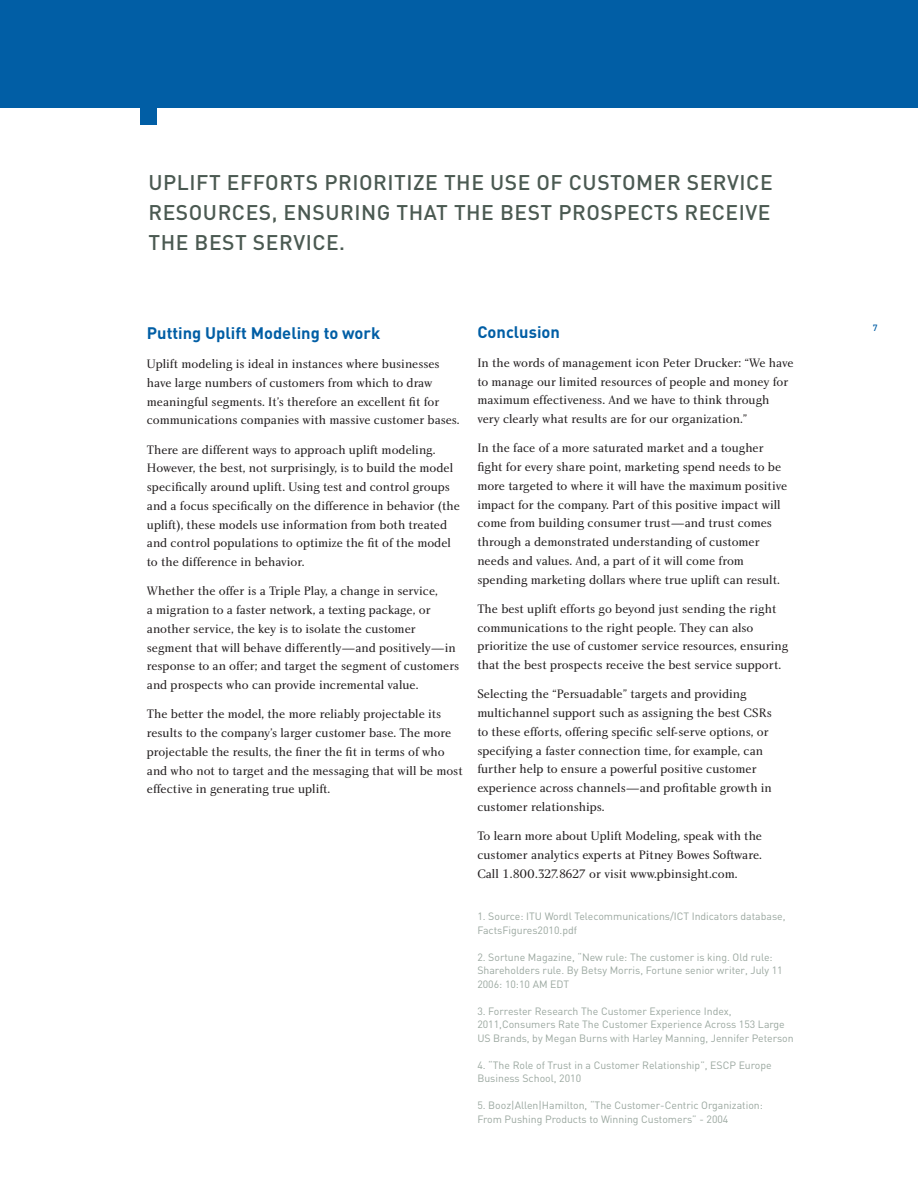
<style>
.page{position:relative;width:918px;height:1188px;background:#fff}
.page>*{position:absolute;margin:0;border:0;box-sizing:border-box;transform-origin:0 0}
.t1{font:500 21px/30px "DIN";letter-spacing:.025em;color:#4b5a52;text-align:justify}
.t2{font:700 16.5px "DIN";color:#015ea5}
.t3{font:12.75px/18.8px "Charlotte Book Plain";color:#231f20}
.t4{font:10.5px/13.5px "DIN";color:#9aa79f}
.t5{font:500 9px "DIN";color:#015ea5}
</style>
<div class="page">
<div style="left:0;top:0;width:918px;height:108px;background:#015ea5"></div>
<div style="left:140px;top:108px;width:16px;height:16px;background:#015ea5"></div>
<h1 class="t1" style="left:148px;top:167px;width:626px">UPLIFT EFFORTS PRIORITIZE THE USE OF CUSTOMER SERVICE RESOURCES, ENSURING THAT THE BEST PROSPECTS RECEIVE THE BEST SERVICE.</h1>
<p class="t2" style="left:147px;top:322px;width:235px">Putting Uplift Modeling to work</p>
<p class="t3" style="left:147px;top:355px;width:314px">Uplift modeling is ideal in instances where businesses have large numbers of customers from which to draw meaningful segments. It’s therefore an excellent fit for communications companies with massive customer bases.</p>
<p class="t3" style="left:147px;top:440px;width:315px">There are different ways to approach uplift modeling.<br>However, the best, not surprisingly, is to build the model specifically around uplift. Using test and control groups and a focus specifically on the difference in behavior (the uplift), these models use information from both treated and control populations to optimize the fit of the model to the difference in behavior.</p>
<p class="t3" style="left:147px;top:582px;width:314px">Whether the offer is a Triple Play, a change in service,<br>a migration to a faster network, a texting package, or another service, the key is to isolate the customer segment that will behave differently—and positively—in response to an offer; and target the segment of customers and prospects who can provide incremental value.</p>
<p class="t3" style="left:147px;top:705px;width:317px">The better the model, the more reliably projectable its results to the company’s larger customer base. The more projectable the results, the finer the fit in terms of who and who not to target and the messaging that will be most effective in generating true uplift.</p>
<p class="t2" style="left:477px;top:321px;width:84px">Conclusion</p>
<p class="t3" style="left:477px;top:354px;width:318px">In the words of management icon Peter Drucker: “We have to manage our limited resources of people and money for maximum effectiveness. And we have to think through very clearly what results are for our organization.”</p>
<p class="t3" style="left:477px;top:439px;width:311px">In the face of a more saturated market and a tougher fight for every share point, marketing spend needs to be more targeted to where it will have the maximum positive impact for the company. Part of this positive impact will come from building consumer trust—and trust comes through a demonstrated understanding of customer needs and values. And, a part of it will come from spending marketing dollars where true uplift can result.</p>
<p class="t3" style="left:477px;top:600px;width:313px">The best uplift efforts go beyond just sending the right communications to the right people. They can also prioritize the use of customer service resources, ensuring that the best prospects receive the best service support.</p>
<p class="t3" style="left:477px;top:685px;width:296px">Selecting the “Persuadable” targets and providing multichannel support such as assigning the best CSRs to these efforts, offering specific self-serve options, or specifying a faster connection time, for example, can further help to ensure a powerful positive customer experience across channels—and profitable growth in customer relationships.</p>
<p class="t3" style="left:477px;top:827px;width:286px;text-align:justify">To learn more about Uplift Modeling, speak with the customer analytics experts at Pitney Bowes Software.<br>Call 1.800.327.8627 or visit www.pbinsight.com.</p>
<p class="t4" style="left:477px;top:910px;width:310px">1. Source: ITU Wordl Telecommunications/ICT Indicators database,<br>FactsFigures2010.pdf</p>
<p class="t4" style="left:477px;top:950px;width:307px">2. Sortune Magazine, “New rule: The customer is king. Old rule:<br>Shareholders rule. By Betsy Morris, Fortune senior writer, July 11<br>2006: 10:10 AM EDT</p>
<p class="t4" style="left:477px;top:1004px;width:318px">3. Forrester Research The Customer Experience Index,<br>2011,Consumers Rate The Customer Experience Across 153 Large<br>US Brands, by Megan Burns with Harley Manning, Jennifer Peterson</p>
<p class="t4" style="left:477px;top:1058px;width:296px">4. “The Role of Trust in a Customer Relationship”, ESCP Europe<br>Business School, 2010</p>
<p class="t4" style="left:477px;top:1099px;width:287px">5. Booz|Allen|Hamilton, “The Customer-Centric Organization:<br>From Pushing Products to Winning Customers” - 2004</p>
<p class="t5" style="left:873px;top:322px;width:6px">7</p>
</div>
